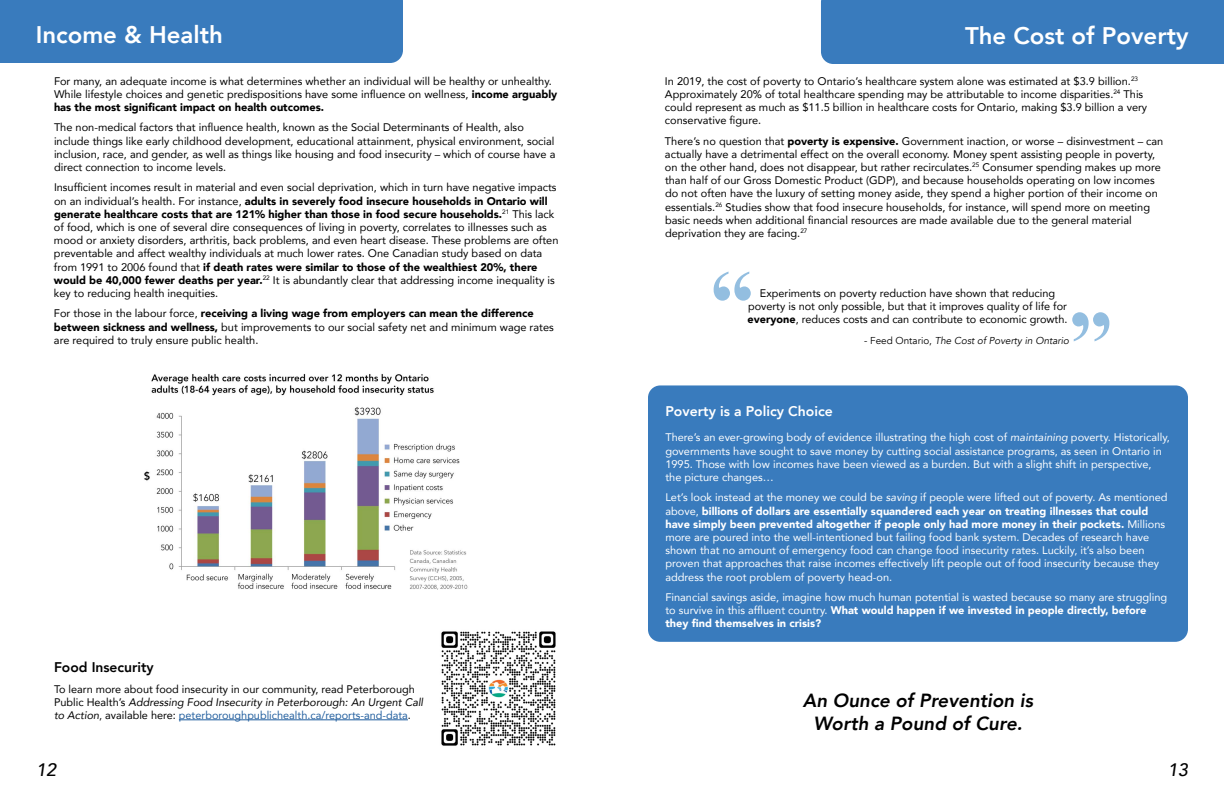
<style>
.page{position:relative;width:1224px;height:792px;background:#fff}
.page>*{position:absolute;margin:0;border:0;box-sizing:border-box;transform-origin:0 0}
.t1{font:800 24px "Avenir";color:#fff}
.t2{font:italic 800 19px/22.8px "Avenir";color:#000;text-align:center}
.t3{font:italic 500 18px "Avenir";color:#000}
.t4{font:800 14px "Avenir";color:#fff}
.t5{font:800 14px "Avenir";color:#000}
.t6{font:11px/13.2px "Avenir";color:#000}
.t7{font:11px/13.2px "Avenir";color:#fff}
.t8{font:italic 10px "Avenir";color:#000}
.s1{font-weight:900}
.s2{font-style:italic}
.s3{font-style:inherit}
.s4{color:#215e9e}
.s5{font-style:normal}
</style>
<div class="page">
<div style="left:648px;top:385px;width:540px;height:257px;background:#397bbd;border-radius:12px"></div>
<img style="left:144px;top:374px;width:324px;height:216px">
<div style="left:0;top:0;width:403px;height:63px;background:#397bbd"></div>
<hr style="left:179px;top:720px;width:229px;height:1px;background:#215e9e">
<div style="left:821px;top:0;width:403px;height:64px;background:#397bbd"></div>
<svg style="left:714px;top:272px;width:37px;height:29px"></svg>
<svg style="left:1072px;top:312px;width:37px;height:29px"></svg>
<img style="left:441px;top:631px;width:115px;height:115px">
<h1 class="t1" style="left:36px;top:16px;width:189px">Income &amp; Health</h1>
<p class="t6" style="left:54px;top:74px;width:505px">For many, an adequate income is what determines whether an individual will be healthy or unhealthy.<br>While lifestyle choices and genetic predispositions have some influence on wellness, <span class="s1">income arguably has the most significant impact on health outcomes.</span></p>
<p class="t6" style="left:54px;top:121px;width:503px">The non-medical factors that influence health, known as the Social Determinants of Health, also include things like early childhood development, educational attainment, physical environment, social inclusion, race, and gender, as well as things like housing and food insecurity – which of course have a direct connection to income levels.</p>
<p class="t6" style="left:54px;top:181px;width:506px">Insufficient incomes result in material and even social deprivation, which in turn have negative impacts on an individual’s health. For instance, <span class="s1">adults in severely food insecure households in Ontario will generate healthcare costs that are 121% higher than those in food secure households.</span><sup>21</sup> This lack of food, which is one of several dire consequences of living in poverty, correlates to illnesses such as mood or anxiety disorders, arthritis, back problems, and even heart disease. These problems are often preventable and affect wealthy individuals at much lower rates. One Canadian study based on data from 1991 to 2006 found that <span class="s1">if death rates were similar to those of the wealthiest 20%, there would be 40,000 fewer deaths per year.</span><sup>22</sup> It is abundantly clear that addressing income inequality is key to reducing health inequities.</p>
<p class="t6" style="left:54px;top:307px;width:501px">For those in the labour force, <span class="s1">receiving a living wage from employers can mean the difference between sickness and wellness,</span> but improvements to our social safety net and minimum wage rates are required to truly ensure public health.</p>
<p class="t5" style="left:54px;top:656px;width:101px">Food Insecurity</p>
<p class="t6" style="left:54px;top:682px;width:371px">To learn more about food insecurity in our community, read Peterborough<br>Public Health’s <span class="s2">Addressing Food Insecurity in Peterborough: An Urgent Call to Action</span><span class="s3">,</span> available here: <span class="s4">peterboroughpublichealth.ca/reports-and-data</span>.</p>
<h1 class="t1" style="left:965px;top:17px;width:225px">The Cost of Poverty</h1>
<p class="t6" style="left:665px;top:74px;width:484px">In 2019, the cost of poverty to Ontario’s healthcare system alone was estimated at $3.9 billion.<sup>23<br></sup>Approximately 20% of total healthcare spending may be attributable to income disparities.<sup>24</sup> This could represent as much as $11.5 billion in healthcare costs for Ontario, making $3.9 billion a very conservative figure.</p>
<p class="t6" style="left:665px;top:134px;width:500px">There’s no question that <span class="s1">poverty is expensive.</span> Government inaction, or worse – disinvestment – can actually have a detrimental effect on the overall economy. Money spent assisting people in poverty, on the other hand, does not disappear, but rather recirculates.<sup>25</sup> Consumer spending makes up more than half of our Gross Domestic Product (GDP), and because households operating on low incomes do not often have the luxury of setting money aside, they spend a higher portion of their income on essentials.<sup>26</sup> Studies show that food insecure households, for instance, will spend more on meeting basic needs when additional financial resources are made available due to the general material deprivation they are facing.<sup>27</sup></p>
<p class="t6" style="left:747px;top:286px;width:322px;text-align:center">Experiments on poverty reduction have shown that reducing poverty is not only possible, but that it improves quality of life for <span class="s1">everyone</span>, reduces costs and can contribute to economic growth.</p>
<p class="t8" style="left:864px;top:335px;width:206px"><span class="s5">- Feed Ontario,</span> The Cost of Poverty in Ontario</p>
<p class="t4" style="left:665px;top:400px;width:169px">Poverty is a Policy Choice</p>
<p class="t7" style="left:665px;top:431px;width:506px">There’s an ever-growing body of evidence illustrating the high cost of <span class="s2">maintaining</span> poverty. Historically, governments have sought to save money by cutting social assistance programs, as seen in Ontario in 1995. Those with low incomes have been viewed as a burden. But with a slight shift in perspective, the picture changes…</p>
<p class="t7" style="left:665px;top:491px;width:504px">Let’s look instead at the money we could be <span class="s2">saving</span> if people were lifted out of poverty. As mentioned above, <span class="s1">billions of dollars are essentially squandered each year on treating illnesses that could have simply been prevented altogether if people only had more money in their pockets.</span> Millions more are poured into the well-intentioned but failing food bank system. Decades of research have shown that no amount of emergency food can change food insecurity rates. Luckily, it’s also been proven that approaches that raise incomes effectively lift people out of food insecurity because they address the root problem of poverty head-on.</p>
<p class="t7" style="left:665px;top:590px;width:503px">Financial savings aside, imagine how much human potential is wasted because so many are struggling to survive in this affluent country. <span class="s1">What would happen if we invested in people directly, before they find themselves in crisis?</span></p>
<h2 class="t2" style="left:803px;top:689px;width:232px">An Ounce of Prevention is<br>Worth a Pound of Cure.</h2>
<h3 class="t3" style="left:36px;top:759px;width:22px">12</h3>
<h3 class="t3" style="left:1168px;top:759px;width:22px">13</h3>
</div>
